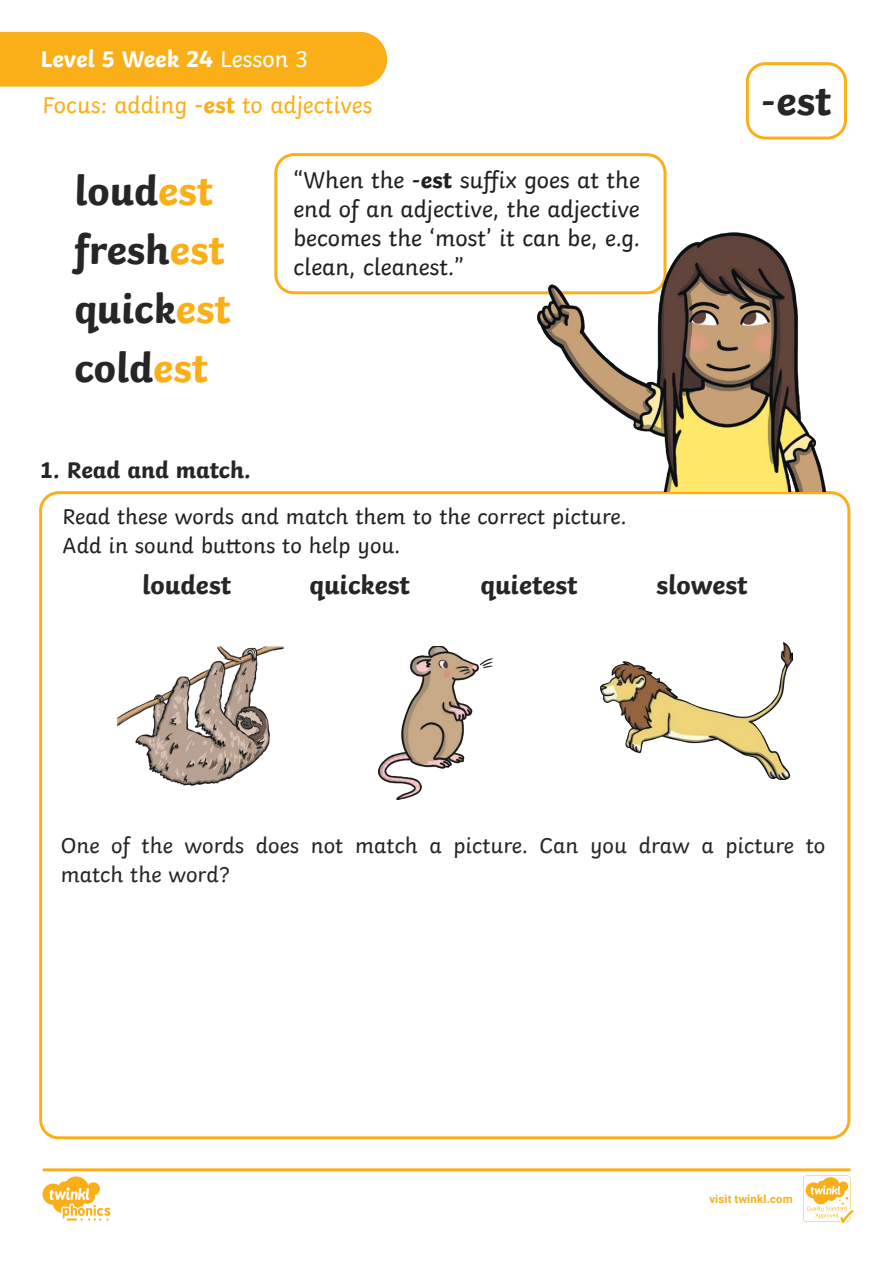
<style>
.page{position:relative;width:893px;height:1263px;background:#fff}
.page>*{position:absolute;margin:0;border:0;box-sizing:border-box;transform-origin:0 0}
.KS1_Body_Copy{font:700 42px "Twinkl";color:#282526}
.Heading_3{font:700 27px "Twinkl";color:#282526}
.t1{font:24px/28.8px "Twinkl";color:#231f20;text-align:justify}
.t2{font:24px "Twinkl";color:#faaf18}
.t3{font:700 24px "Twinkl";color:#fff}
.KS1_Body_Copy-2{font:700 24px "Twinkl";color:#282526}
.t4{font:22.5px "Twinkl";color:#231f20}
.KS1_Body_Copy-3{font:22.5px/28.5px "Twinkl";color:#282526}
.t5{font:700 11.4px "Roboto";letter-spacing:.02em;color:#faaf18}
.s1{font-weight:400}
.s2{font-weight:700}
.s3{color:#faaf18}
</style>
<div class="page">
<svg style="left:43px;top:1168px;width:810px;height:55px"></svg>
<div style="left:274px;top:153px;width:392px;height:141px;border:3px solid #faaf18;border-radius:18px"></div>
<div style="left:746px;top:62px;width:101px;height:78px;border:3px solid #faaf18;border-radius:18px"></div>
<div style="left:0;top:32px;width:387px;height:55px;background:#faaf18"></div>
<div style="left:39px;top:491px;width:811px;height:648px;border:3px solid #faaf18;border-radius:18px"></div>
<img style="left:116px;top:646px;width:168px;height:140px">
<img style="left:378px;top:646px;width:114px;height:153px">
<img style="left:600px;top:643px;width:193px;height:136px">
<img style="left:538px;top:233px;width:288px;height:258px">
<p class="t3" style="left:41px;top:40px;width:269px">Level 5 Week 24 <span class="s1">Lesson 3</span></p>
<p class="t2" style="left:43px;top:86px;width:331px">Focus: adding <span class="s2">-est</span> to adjectives</p>
<p class="KS1_Body_Copy" style="left:74px;top:156px;width:140px">loud<span class="s3">est</span></p>
<p class="KS1_Body_Copy" style="left:74px;top:215px;width:152px">fresh<span class="s3">est</span></p>
<p class="KS1_Body_Copy" style="left:74px;top:274px;width:158px">quick<span class="s3">est</span></p>
<p class="KS1_Body_Copy" style="left:74px;top:333px;width:135px">cold<span class="s3">est</span></p>
<p class="t1" style="left:294px;top:164px;width:348px">“When the <span class="s2">-est</span> suffix goes at the end of an adjective, the adjective becomes the ‘most’ it can be, e.g. clean, cleanest.”</p>
<p class="KS1_Body_Copy" style="left:761px;top:66px;width:72px">-est</p>
<p class="KS1_Body_Copy-2" style="left:39px;top:450px;width:213px">1. Read and match.</p>
<p class="t4" style="left:63px;top:499px;width:565px">Read these words and match them to the correct picture.</p>
<p class="t4" style="left:63px;top:528px;width:339px">Add in sound buttons to help you.</p>
<p class="Heading_3" style="left:142px;top:562px;width:91px">loudest</p>
<p class="Heading_3" style="left:310px;top:562px;width:102px">quickest</p>
<p class="Heading_3" style="left:481px;top:562px;width:99px">quietest</p>
<p class="Heading_3" style="left:656px;top:562px;width:93px">slowest</p>
<p class="KS1_Body_Copy-3" style="left:61px;top:829px;width:766px">One of the words does not match a picture. Can you draw a picture to match the word?</p>
<p class="t5" style="left:709px;top:1191px;width:85px">visit twinkl.com</p>
</div>
